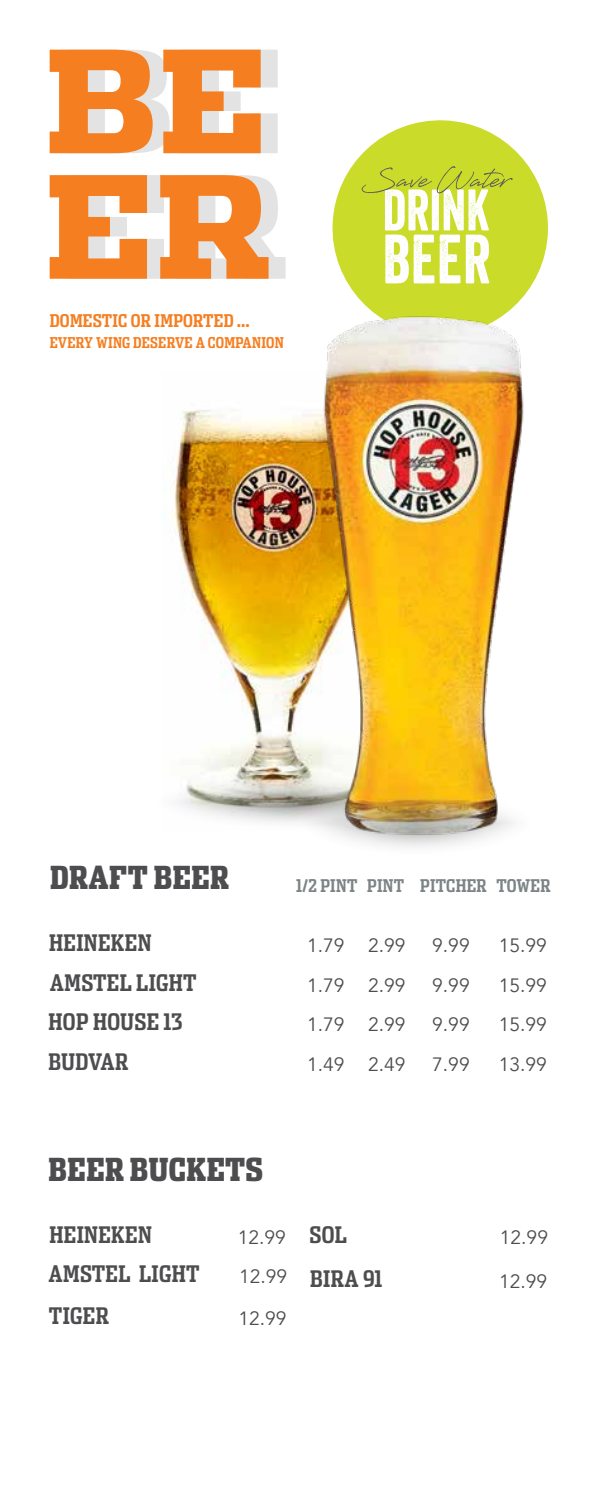
<style>
.page{position:relative;width:596px;height:1489px;background:#fff}
.page>*{position:absolute;margin:0;border:0;box-sizing:border-box;transform-origin:0 0}
.t1{font:900 31.5px "Dispatch Comp";letter-spacing:.015em;color:#4d4d4f}
.t2{font:700 22.75px/39.6px "Dispatch Comp";letter-spacing:.015em;color:#4d4d4f}
.t3{font:19.25px/39.6px "Avenir";color:#4d4d4f;text-align:justify}
.t4{font:700 17.5px "Dispatch Comp";letter-spacing:.015em;color:#7c8486}
.t5{font:700 17.5px "Dispatch Comp";letter-spacing:.015em;color:#f57e20}
.t6{font:700 14.88px "Dispatch Comp";letter-spacing:.015em;color:#f57e20}
.s1{font-family:"Dispatch Comp";font-weight:700;font-size:22.75px}
</style>
<div class="page">
<img style="left:172px;top:410px;width:127px;height:413px">
<svg style="left:332px;top:120px;width:216px;height:186px;fill:#cbdb2a"></svg>
<svg style="left:50px;top:50px;width:227px;height:103px;background:#f2a568"></svg>
<svg style="left:50px;top:175px;width:235px;height:104px"></svg>
<svg style="left:361px;top:166px;width:151px;height:117px"></svg>
<img style="left:299px;top:306px;width:225px;height:505px">
<img style="left:292px;top:788px;width:247px;height:69px;border-radius:50%">
<p class="t5" style="left:50px;top:310px;width:201px">DOMESTIC OR IMPORTED ...</p>
<p class="t6" style="left:50px;top:333px;width:235px">EVERY WING DESERVE A COMPANION</p>
<h1 class="t1" style="left:50px;top:857px;width:181px">DRAFT BEER</h1>
<p class="t4" style="left:296px;top:874px;width:256px">1/2 PINT PINT PITCHER TOWER</p>
<p class="t2" style="left:49px;top:922px;width:149px">HEINEKEN<br>AMSTEL LIGHT<br>HOP HOUSE 13<br>BUDVAR</p>
<p class="t3" style="left:307px;top:926px;width:39px">1.79<br>1.79<br>1.79<br>1.49</p>
<p class="t3" style="left:368px;top:926px;width:39px">2.99<br>2.99<br>2.99<br>2.49</p>
<p class="t3" style="left:432px;top:926px;width:39px">9.99<br>9.99<br>9.99<br>7.99</p>
<p class="t3" style="left:498px;top:926px;width:50px">15.99<br>15.99<br>15.99<br>13.99</p>
<h1 class="t1" style="left:49px;top:1148px;width:216px">BEER BUCKETS</h1>
<p class="t2" style="left:49px;top:1213px;width:152px">HEINEKEN<br>AMSTEL LIGHT</p>
<p class="t2" style="left:49px;top:1295px;width:62px">TIGER</p>
<p class="t3" style="left:237px;top:1217px;width:111px">12.99 <span class="s1">SOL<br></span>12.99</p>
<p class="t3" style="left:238px;top:1299px;width:50px">12.99</p>
<p class="t2" style="left:310px;top:1257px;width:74px">BIRA 91</p>
<p class="t3" style="left:499px;top:1217px;width:50px">12.99</p>
<p class="t3" style="left:498px;top:1261px;width:50px">12.99</p>
</div>
